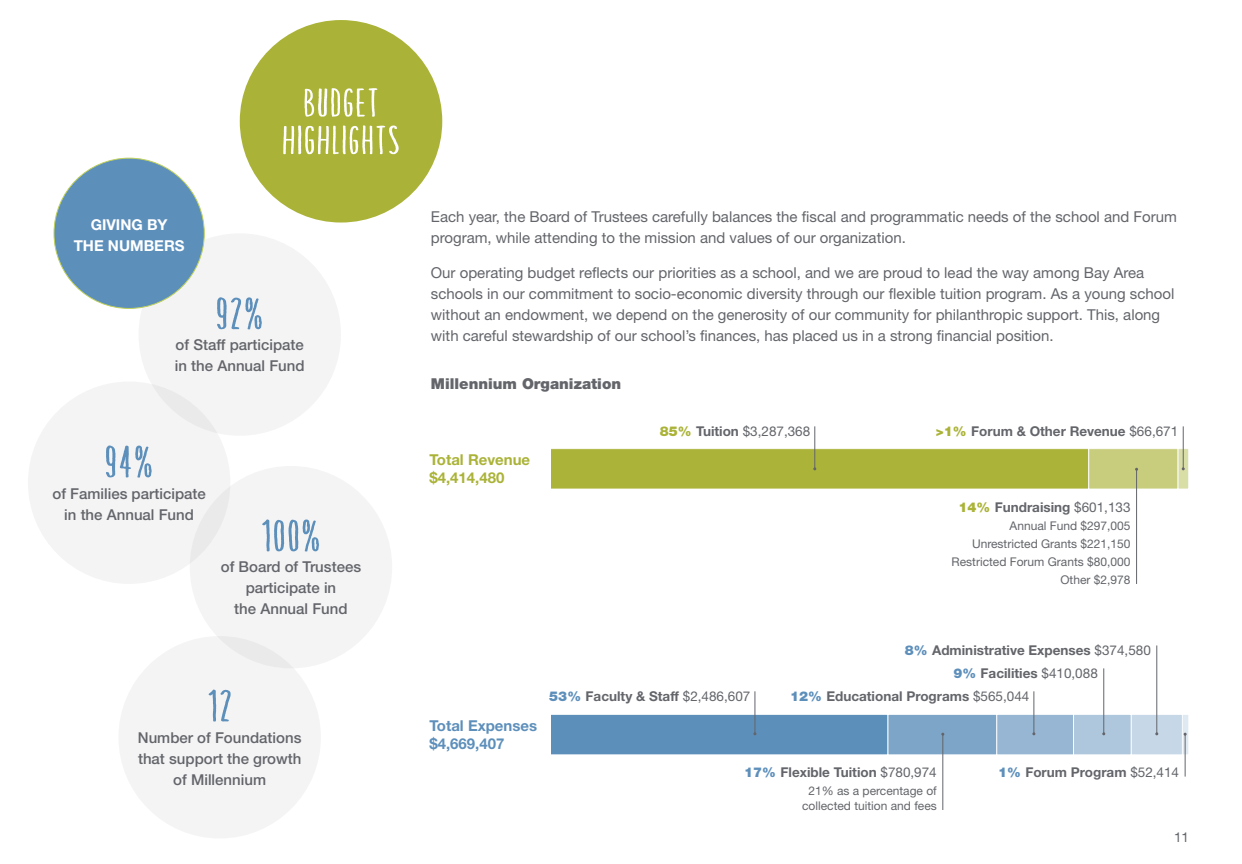
<style>
.page{position:relative;width:1242px;height:864px;background:#fff}
.page>*{position:absolute;margin:0;border:0;box-sizing:border-box;transform-origin:0 0}
.heads{font:700 60px "Amorie SC";color:#5d8fbb}
.extended_text{font:700 60px "Amorie SC";color:#5d8fbb}
.heads-2{font:700 54px "Amorie SC";color:#fff}
.extended_text-2{font:15px/21px "Helvetica Neue LT Std";color:#63656a}
.extended_text-3{font:500 15px/21px "Helvetica Neue LT Std";color:#63656a;text-align:center}
.extended_text-4{font:700 15px "Helvetica Neue LT Std";color:#5d8fbb}
.extended_text-5{font:900 15px "Helvetica Neue LT Std";color:#63656a}
.extended_text-6{font:700 15px "Helvetica Neue LT Std";color:#aab338}
.extended_text-7{font:700 15px/21px "Helvetica Neue LT Std";color:#fff;text-align:center}
.extended_text-8{font:700 13.5px "Helvetica Neue LT Std";color:#63656a}
.extended_text-9{font:13.5px "Helvetica Neue LT Std";color:#63656a}
.extended_text-10{font:12px/18px "Helvetica Neue LT Std";color:#63656a;text-align:right}
.s1{font-weight:900;color:#aab338}
.s2{font-weight:700}
.s3{font-weight:400}
.s4{font-weight:900;color:#5d8fbb}
</style>
<div class="page">
<svg style="left:1184px;top:716px;width:3px;height:37px"></svg>
<div style="left:1182px;top:714px;width:7px;height:41px;border:1px solid #fff"></div>
<div style="left:1131px;top:714px;width:51px;height:41px;background:#c6d7e7"></div>
<div style="left:1131px;top:714px;width:52px;height:41px;border:1px solid #fff"></div>
<div style="left:1074px;top:714px;width:57px;height:41px;background:#aec7dd"></div>
<div style="left:1073px;top:714px;width:59px;height:41px;border:1px solid #fff"></div>
<div style="left:997px;top:714px;width:77px;height:41px;background:#96b6d3"></div>
<div style="left:996px;top:714px;width:78px;height:41px;border:1px solid #fff"></div>
<div style="left:888px;top:714px;width:109px;height:41px;background:#7da5c8"></div>
<div style="left:887px;top:714px;width:110px;height:41px;border:1px solid #fff"></div>
<svg style="left:1179px;top:450px;width:8px;height:38px"></svg>
<div style="left:1177px;top:448px;width:12px;height:42px;border:1px solid #fff"></div>
<div style="left:1089px;top:449px;width:89px;height:40px;background:#c8cd7e"></div>
<div style="left:1088px;top:448px;width:90px;height:41px;border:1px solid #fff"></div>
<hr style="left:814px;top:426px;width:1px;height:43px;background:#63656a">
<svg style="left:551px;top:448px;width:538px;height:41px;background:#adb540"></svg>
<hr style="left:1136px;top:469px;width:1px;height:115px;background:#63656a">
<hr style="left:1183px;top:426px;width:1px;height:43px;background:#63656a">
<hr style="left:755px;top:691px;width:1px;height:43px;background:#63656a">
<div style="left:551px;top:714px;width:337px;height:41px;background:#5d8fbb"></div>
<hr style="left:942px;top:734px;width:1px;height:76px;background:#63656a">
<hr style="left:1034px;top:691px;width:1px;height:43px;background:#63656a">
<hr style="left:1103px;top:668px;width:1px;height:66px;background:#63656a">
<hr style="left:1156px;top:645px;width:1px;height:89px;background:#63656a">
<hr style="left:1185px;top:734px;width:1px;height:43px;background:#63656a">
<div style="left:139px;top:233px;width:202px;height:203px;background:#f4f4f5;border-radius:50%"></div>
<div style="left:190px;top:466px;width:202px;height:202px;background:#f4f4f5;border-radius:50%"></div>
<div style="left:118px;top:636px;width:203px;height:203px;background:#f4f4f5;border-radius:50%"></div>
<div style="left:28px;top:381px;width:202px;height:203px;background:#f4f4f5;border-radius:50%"></div>
<div style="left:240px;top:20px;width:202px;height:203px;background:#aab338;border-radius:50%"></div>
<div style="left:54px;top:158px;width:150px;height:150px;background:#5d8fbb;border-radius:50%"></div>
<p class="extended_text-7" style="left:74px;top:214px;width:112px">GIVING BY<br>THE NUMBERS</p>
<p class="heads-2" style="left:303px;top:67px;width:78px">budget</p>
<p class="heads-2" style="left:281px;top:104px;width:121px">highlights</p>
<p class="heads" style="left:215px;top:274px;width:51px">92%</p>
<p class="extended_text-3" style="left:175px;top:334px;width:131px;text-align:left">of Staff participate in the Annual Fund</p>
<p class="extended_text" style="left:104px;top:422px;width:52px">94%</p>
<p class="extended_text-3" style="left:52px;top:483px;width:155px">of Families participate in the Annual Fund</p>
<p class="heads" style="left:260px;top:496px;width:63px">100%</p>
<p class="extended_text-3" style="left:221px;top:556px;width:142px">of Board of Trustees participate in<br>the Annual Fund</p>
<p class="extended_text" style="left:207px;top:666px;width:28px">12</p>
<p class="extended_text-3" style="left:138px;top:727px;width:165px">Number of Foundations that support the growth of Millennium</p>
<p class="extended_text-2" style="left:431px;top:206px;width:748px">Each year, the Board of Trustees carefully balances the fiscal and programmatic needs of the school and Forum program, while attending to the mission and values of our organization.</p>
<p class="extended_text-2" style="left:431px;top:262px;width:745px">Our operating budget reflects our priorities as a school, and we are proud to lead the way among Bay Area schools in our commitment to socio-economic diversity through our flexible tuition program. As a young school without an endowment, we depend on the generosity of our community for philanthropic support. This, along with careful stewardship of our school’s finances, has placed us in a strong financial position.</p>
<p class="extended_text-5" style="left:431px;top:375px;width:192px">Millennium Organization</p>
<p class="extended_text-9" style="left:660px;top:423px;width:152px"><span class="s1">85%</span> <span class="s2">Tuition</span> $3,287,368</p>
<p class="extended_text-8" style="left:936px;top:423px;width:244px"><span class="s1">&gt;1%</span> Forum &amp; Other Revenue <span class="s3">$66,671</span></p>
<p class="extended_text-6" style="left:429px;top:450px;width:102px">Total Revenue</p>
<p class="extended_text-6" style="left:429px;top:468px;width:77px">$4,414,480</p>
<p class="extended_text-8" style="left:958px;top:499px;width:174px"><span class="s1">14%</span> Fundraising <span class="s3">$601,133</span></p>
<p class="extended_text-10" style="left:952px;top:516px;width:180px">Annual Fund $297,005<br>Unrestricted Grants $221,150<br>Restricted Forum Grants $80,000<br>Other $2,978</p>
<p class="extended_text-4" style="left:429px;top:716px;width:109px">Total Expenses</p>
<p class="extended_text-4" style="left:429px;top:734px;width:77px">$4,669,407</p>
<p class="extended_text-8" style="left:905px;top:642px;width:248px"><span class="s4">8%</span> Administrative Expenses <span class="s3">$374,580</span></p>
<p class="extended_text-8" style="left:549px;top:688px;width:203px"><span class="s4">53%</span> Faculty &amp; Staff <span class="s3">$2,486,607</span></p>
<p class="extended_text-8" style="left:953px;top:665px;width:146px"><span class="s4">9%</span> Facilities <span class="s3">$410,088</span></p>
<p class="extended_text-8" style="left:790px;top:688px;width:241px"><span class="s4">12%</span> Educational Programs <span class="s3">$565,044</span></p>
<p class="extended_text-8" style="left:744px;top:764px;width:194px"><span class="s4">17%</span> Flexible Tuition <span class="s3">$780,974</span></p>
<p class="extended_text-10" style="left:802px;top:783px;width:136px;line-height:15px;text-align:center">21% as a percentage of collected tuition and fees</p>
<p class="extended_text-8" style="left:998px;top:763px;width:183px"><span class="s4">1%</span> Forum Program <span class="s3">$52,414</span></p>
<p class="extended_text-9" style="left:1174px;top:829px;width:17px">11</p>
</div>
